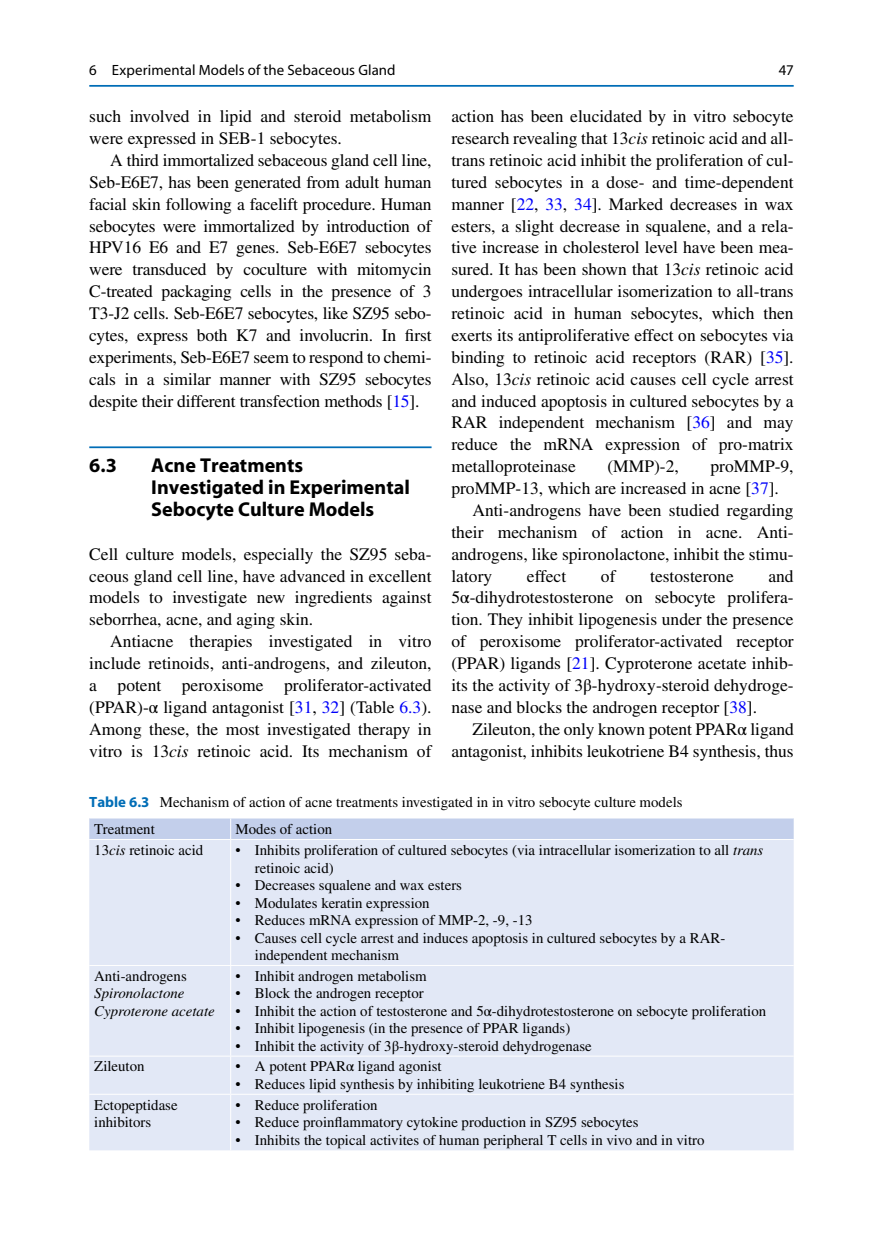
<style>
.page{position:relative;width:883px;height:1260px;background:#fff}
.page>*{position:absolute;margin:0;border:0;box-sizing:border-box;transform-origin:0 0}
.t1{font:700 20.12px/21.9px "Sydvwn Tcvkpc Myriad";color:#000}
.t2{font:17.5px/21.9px "Jrqdfh Ntpcnk Times";color:#000;text-align:justify}
.t3{font:14.88px/17.5px "Jrqdfh Ntpcnk Times";color:#000}
.t4{font:14.88px "Ykhlrx Gmybdv Myriad";letter-spacing:.01em;color:#000}
.t5{font:italic 14.88px/17.5px "Grgdwr Kmyhkq Times";color:#000}
.s1{color:#0000fa}
.s2{font-family:"Grgdwr Kmyhkq Times";font-style:italic}
.s3{font-family:"Pqgsym Mvdvwr STIX General"}
.s4{font-family:"Sydvwn Tcvkpc Myriad";font-weight:700;color:#006db6}
</style>
<div class="page">
<hr style="left:89px;top:446px;width:343px;height:2px;background:#006db6">
<div style="left:89px;top:840px;width:705px;height:310px;background:#e2e8f6"></div>
<div style="left:89px;top:818px;width:705px;height:21px;background:#c3cfeb"></div>
<hr style="left:230px;top:840px;width:1px;height:125px;background:#fff">
<hr style="left:89px;top:965px;width:705px;height:1px;background:#fff">
<hr style="left:230px;top:966px;width:1px;height:90px;background:#fff">
<hr style="left:89px;top:1056px;width:705px;height:1px;background:#fff">
<hr style="left:230px;top:1057px;width:1px;height:37px;background:#fff">
<hr style="left:231px;top:1094px;width:563px;height:1px;background:#fff">
<hr style="left:89px;top:1094px;width:142px;height:1px;background:#fff">
<hr style="left:230px;top:1095px;width:1px;height:55px;background:#fff">
<hr style="left:89px;top:85px;width:705px;height:2px;background:#006db6">
<p class="t4" style="left:89px;top:64px;width:308px">6 Experimental Models of the Sebaceous Gland</p>
<p class="t4" style="left:779px;top:64px;width:16px">47</p>
<p class="t2" style="left:89px;top:107px;width:344px">such involved in lipid and steroid metabolism were expressed in SEB-1 sebocytes.</p>
<p class="t2" style="left:89px;top:151px;width:344px;text-indent:21px">A third immortalized sebaceous gland cell line, Seb-E6E7, has been generated from adult human facial skin following a facelift procedure. Human sebocytes were immortalized by introduction of HPV16 E6 and E7 genes. Seb-E6E7 sebocytes were transduced by coculture with mitomycin C-treated packaging cells in the presence of 3<br>T3-J2 cells. Seb-E6E7 sebocytes, like SZ95 sebo&shy;cytes, express both K7 and involucrin. In first experiments, Seb-E6E7 seem to respond to chemi&shy;cals in a similar manner with SZ95 sebocytes despite their different transfection methods [ <span class="s1">15</span> ].</p>
<p class="t2" style="left:451px;top:107px;width:344px">action has been elucidated by in vitro sebocyte research revealing that 13 <span class="s2">cis</span> retinoic acid and all&shy;trans retinoic acid inhibit the proliferation of cul&shy;tured sebocytes in a dose- and time-dependent manner [ <span class="s1">22</span> , <span class="s1">33</span> , <span class="s1">34</span> ]. Marked decreases in wax esters, a slight decrease in squalene, and a rela&shy;tive increase in cholesterol level have been mea&shy;sured. It has been shown that 13 <span class="s2">cis</span> retinoic acid undergoes intracellular isomerization to all-trans retinoic acid in human sebocytes, which then exerts its antiproliferative effect on sebocytes via binding to retinoic acid receptors (RAR) [ <span class="s1">35</span> ].<br>Also, 13 <span class="s2">cis</span> retinoic acid causes cell cycle arrest and induced apoptosis in cultured sebocytes by a RAR independent mechanism [ <span class="s1">36</span> ] and may reduce the mRNA expression of pro-matrix metalloproteinase</p>
<p class="t1" style="left:89px;top:456px;width:29px">6.3</p>
<p class="t1" style="left:151px;top:456px;width:260px">Acne Treatments<br>Investigated in Experimental<br>Sebocyte Culture Models</p>
<p class="t2" style="left:89px;top:545px;width:344px">Cell culture models, especially the SZ95 seba&shy;ceous gland cell line, have advanced in excellent models to investigate new ingredients against seborrhea, acne, and aging skin.</p>
<p class="t2" style="left:89px;top:632px;width:344px;text-indent:21px">Antiacne therapies investigated in vitro include retinoids, anti-androgens, and zileuton, a potent peroxisome proliferator-activated (PPAR)-<span class="s3">α</span> ligand antagonist [ <span class="s1">31</span> , <span class="s1">32</span> ] (Table <span class="s1">6.3</span> ).<br>Among these, the most investigated therapy in vitro is 13 <span class="s2">cis</span> retinoic acid. Its mechanism of</p>
<p class="t2" style="left:607px;top:457px;width:73px">(MMP)-2,</p>
<p class="t2" style="left:711px;top:457px;width:85px">proMMP-9,</p>
<p class="t2" style="left:451px;top:479px;width:329px">proMMP-13, which are increased in acne [ <span class="s1">37</span> ].</p>
<p class="t2" style="left:472px;top:501px;width:323px">Anti-androgens have been studied regarding</p>
<p class="t2" style="left:451px;top:523px;width:344px">their mechanism of action in acne. Anti-</p>
<p class="t2" style="left:451px;top:545px;width:344px">androgens, like spironolactone, inhibit the stimu-</p>
<p class="t2" style="left:451px;top:566px;width:42px">latory</p>
<p class="t2" style="left:527px;top:566px;width:41px">effect</p>
<p class="t2" style="left:601px;top:566px;width:16px">of</p>
<p class="t2" style="left:650px;top:566px;width:85px">testosterone</p>
<p class="t2" style="left:451px;top:566px;width:344px;text-indent:317px">and 5<span class="s3">α</span>-dihydrotestosterone on sebocyte prolifera&shy;tion. They inhibit lipogenesis under the presence of peroxisome proliferator-activated receptor (PPAR) ligands [ <span class="s1">21</span> ]. Cyproterone acetate inhib&shy;its the activity of 3<span class="s3">β</span>-hydroxy-steroid dehydroge&shy;nase and blocks the androgen receptor [ <span class="s1">38</span> ].</p>
<p class="t2" style="left:451px;top:720px;width:344px;text-align:right">Zileuton, the only known potent PPAR<span class="s3">α</span> ligand antagonist, inhibits leukotriene B4 synthesis, thus</p>
<p class="t3" style="left:94px;top:790px;width:590px;line-height:26.6px;text-indent:-5px"><span class="s4">Table 6.3</span> Mechanism of action of acne treatments investigated in in vitro sebocyte culture models<br>Treatment</p>
<p class="t3" style="left:236px;top:821px;width:98px">Modes of action</p>
<p class="t3" style="left:94px;top:843px;width:111px">13 <span class="s2">cis</span> retinoic acid</p>
<p class="t3" style="left:255px;top:843px;width:510px;text-indent:-19px">• Inhibits proliferation of cultured sebocytes (via intracellular isomerization to all <span class="s2">trans </span>retinoic acid)</p>
<p class="t3" style="left:236px;top:878px;width:228px">• Decreases squalene and wax esters</p>
<p class="t3" style="left:236px;top:895px;width:196px">• Modulates keratin expression</p>
<p class="t3" style="left:236px;top:913px;width:298px">• Reduces mRNA expression of MMP-2, -9, -13</p>
<p class="t3" style="left:255px;top:930px;width:472px;text-indent:-19px">• Causes cell cycle arrest and induces apoptosis in cultured sebocytes by a RAR&shy;independent mechanism</p>
<p class="t3" style="left:94px;top:968px;width:94px">Anti-androgens</p>
<p class="t5" style="left:94px;top:986px;width:122px">Spironolactone<br>Cyproterone acetate</p>
<p class="t3" style="left:236px;top:968px;width:193px">• Inhibit androgen metabolism</p>
<p class="t3" style="left:236px;top:986px;width:190px">• Block the androgen receptor</p>
<p class="t3" style="left:236px;top:1003px;width:532px">• Inhibit the action of testosterone and 5<span class="s3">α</span>-dihydrotestosterone on sebocyte proliferation</p>
<p class="t3" style="left:236px;top:1021px;width:336px">• Inhibit lipogenesis (in the presence of PPAR ligands)</p>
<p class="t3" style="left:236px;top:1038px;width:358px">• Inhibit the activity of 3<span class="s3">β</span>-hydroxy-steroid dehydrogenase</p>
<p class="t3" style="left:94px;top:1059px;width:52px">Zileuton</p>
<p class="t3" style="left:236px;top:1059px;width:208px">• A potent PPAR<span class="s3">α</span> ligand agonist</p>
<p class="t3" style="left:236px;top:1077px;width:390px">• Reduces lipid synthesis by inhibiting leukotriene B4 synthesis</p>
<p class="t3" style="left:94px;top:1097px;width:85px">Ectopeptidase inhibitors</p>
<p class="t3" style="left:236px;top:1097px;width:143px">• Reduce proliferation</p>
<p class="t3" style="left:236px;top:1115px;width:405px">• Reduce proinflammatory cytokine production in SZ95 sebocytes</p>
<p class="t3" style="left:236px;top:1132px;width:470px">• Inhibits the topical activites of human peripheral T cells in vivo and in vitro</p>
</div>
